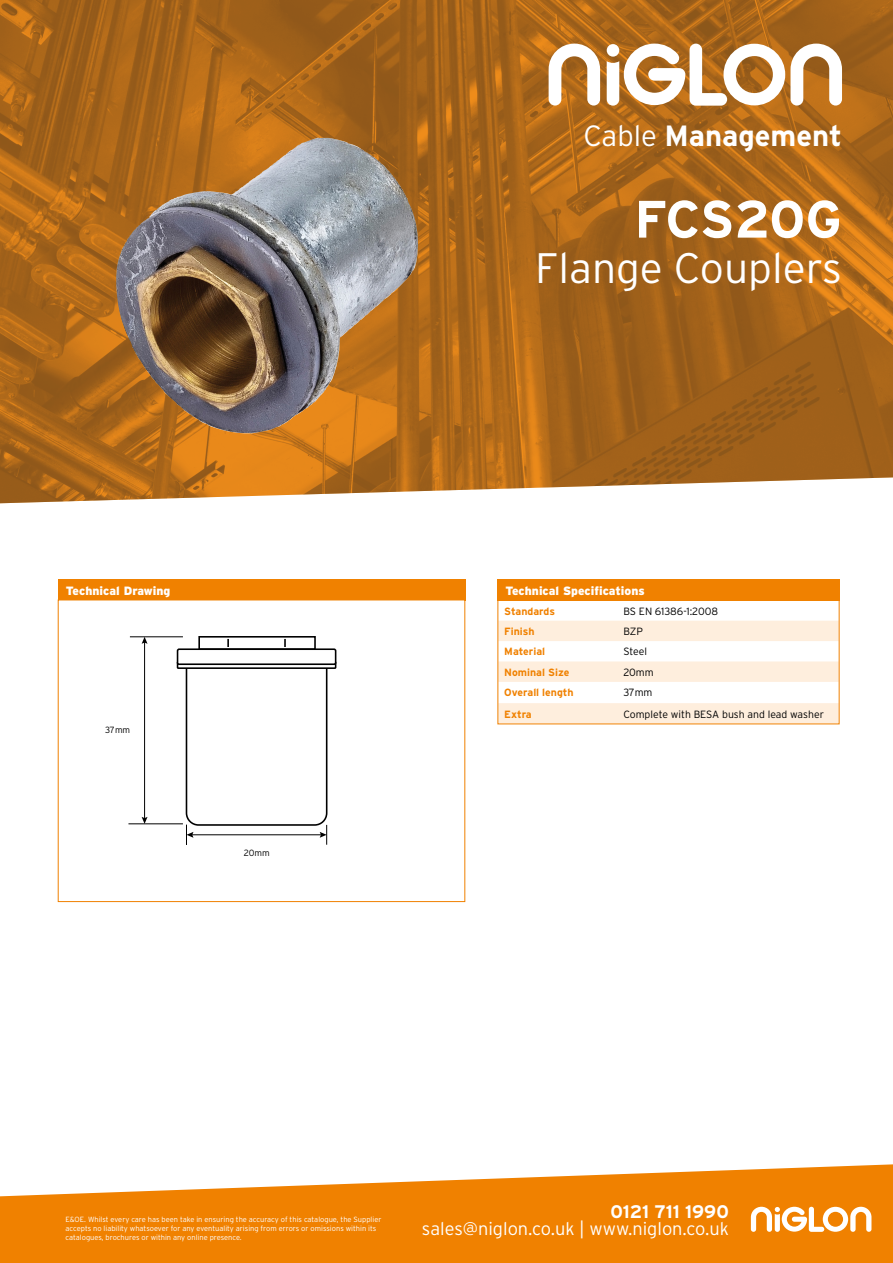
<style>
.page{position:relative;width:893px;height:1263px;background:#fff}
.page>*{position:absolute;margin:0;border:0;box-sizing:border-box;transform-origin:0 0}
.t1{font:700 52.5px "Interstate";letter-spacing:-.015em;color:#fff}
.t2{font:300 42.6px "Interstate";color:#fff}
.t3{font:700 29.25px "Interstate";color:#fff}
.t4{font:300 18.15px "Interstate";color:#fff}
.t5{font:700 18.15px "Interstate";color:#fff}
.t6{font:900 12px "Interstate";color:#fff}
.t7{font:300 10.5px "Interstate";color:#000}
.t8{font:700 10.5px "Interstate";color:#f08100}
.t9{font:300 9px "Interstate";color:#000}
.t10{font:300 7.5px/9px "Interstate";color:#fff}
.s1{font-weight:300}
</style>
<div class="page">
<svg style="left:0;top:1164px;width:893px;height:99px;fill:#f08100"></svg>
<svg style="left:751px;top:1207px;width:120px;height:25px"></svg>
<img style="left:0;top:0;width:893px;height:504px">
<svg style="left:549px;top:44px;width:51px;height:62px"></svg>
<svg style="left:607px;top:44px;width:235px;height:62px"></svg>
<img style="left:115px;top:143px;width:250px;height:291px">
<svg style="left:497px;top:599px;width:343px;height:126px"></svg>
<div style="left:497px;top:579px;width:342px;height:21px;background:#f08100"></div>
<div style="left:58px;top:579px;width:407px;height:21px;background:#f08100"></div>
<svg style="left:57px;top:599px;width:409px;height:303px"></svg>
<h3 class="t3" style="left:584px;top:120px;width:260px"><span class="s1">Cable</span> Management</h3>
<h1 class="t1" style="left:634px;top:190px;width:209px">FCS20G</h1>
<h2 class="t2" style="left:535px;top:244px;width:308px">Flange Couplers</h2>
<h3 class="t6" style="left:66px;top:583px;width:106px">Technical Drawing</h3>
<h3 class="t6" style="left:505px;top:583px;width:141px">Technical Specifications</h3>
<p class="t9" style="left:105px;top:725px;width:27px">37mm</p>
<p class="t9" style="left:244px;top:847px;width:28px">20mm</p>
<h3 class="t8" style="left:504px;top:605px;width:52px">Standards</h3>
<h3 class="t7" style="left:623px;top:605px;width:96px">BS EN 61386-1:2008</h3>
<h3 class="t8" style="left:504px;top:625px;width:32px">Finish</h3>
<h3 class="t7" style="left:623px;top:625px;width:21px">BZP</h3>
<h3 class="t8" style="left:504px;top:646px;width:42px">Material</h3>
<h3 class="t7" style="left:623px;top:646px;width:25px">Steel</h3>
<h3 class="t8" style="left:504px;top:666px;width:67px">Nominal Size</h3>
<h3 class="t7" style="left:623px;top:666px;width:32px">20mm</h3>
<h3 class="t8" style="left:504px;top:687px;width:71px">Overall length</h3>
<h3 class="t7" style="left:623px;top:687px;width:31px">37mm</h3>
<h3 class="t8" style="left:504px;top:708px;width:29px">Extra</h3>
<h3 class="t7" style="left:623px;top:708px;width:202px">Complete with BESA bush and lead washer</h3>
<p class="t10" style="left:66px;top:1214px;width:317px">E&amp;OE. Whilst every care has been take in ensuring the accuracy of this catalogue, the Supplier accepts no liability whatsoever for any eventuality arising from errors or omissions within its catalogues, brochures or within any online presence.</p>
<h3 class="t5" style="left:610px;top:1201px;width:120px">0121 711 1990</h3>
<h3 class="t4" style="left:422px;top:1218px;width:308px">sales@niglon.co.uk | www.niglon.co.uk</h3>
</div>
